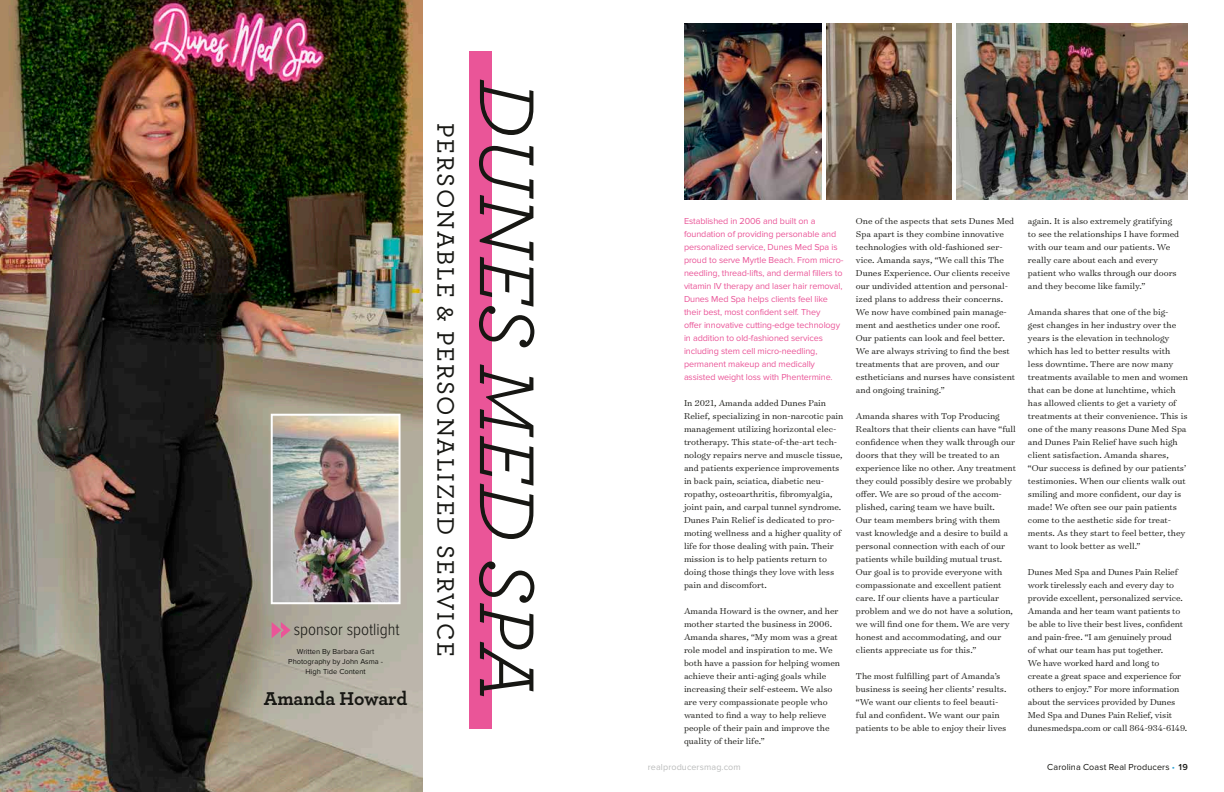
<style>
.page{position:relative;width:1224px;height:792px;background:#fff}
.page>*{position:absolute;margin:0;border:0;box-sizing:border-box;transform-origin:0 0}
.t1{font:italic 81.3px "Archer Pro";color:#171713}
.t2{font:500 25px "Archer Pro";letter-spacing:.07em;color:#171713}
.t3{font:700 19.5px "Archer Pro";letter-spacing:-.005em;color:#171713}
.t4{font:300 17px "Proxima Nova Cond";color:#171713}
.t5{font:300 9.8px/13px "Surveyor Text";color:#171713}
.t6{font:9px/13px "Proxima Nova";letter-spacing:-.01em;color:#ea5598}
.t7{font:9px "Proxima Nova";letter-spacing:.01em;color:#171713}
.t8{font:9px "Proxima Nova";letter-spacing:.01em;color:#bbbcbc}
.t9{font:7.5px/10px "Proxima Nova";color:#171713;text-align:center}
.s1{color:#31a5d9}
.s2{font-weight:600}
</style>
<div class="page">
<img style="left:956px;top:24px;width:232px;height:176px">
<img style="left:826px;top:24px;width:126px;height:176px">
<img style="left:684px;top:24px;width:138px;height:176px">
<img style="left:0;top:0;width:422px;height:792px">
<div style="left:470px;top:51px;width:22px;height:678px;background:#ea5598"></div>
<svg style="left:272px;top:622px;width:19px;height:16px"></svg>
<img style="left:270px;top:413px;width:132px;height:192px">
<h3 class="t4" style="left:294px;top:622px;width:107px">sponsor spotlight</h3>
<p class="t9" style="left:288px;top:647px;width:96px">Written By Barbara Gart<br>Photography by John Asma -<br>High Tide Content</p>
<h3 class="t3" style="left:264px;top:683px;width:145px">Amanda Howard</h3>
<h2 class="t2" style="left:464px;top:123px;width:535px;rotate:90deg">PERSONABLE &amp; PERSONALIZED SERVICE</h2>
<h1 class="t1" style="left:565px;top:79px;width:626px;rotate:90deg">DUNES MED SPA</h1>
<p class="t6" style="left:684px;top:214px;width:161px">Established in 2006 and built on a foundation of providing personable and personalized service, Dunes Med Spa is proud to serve Myrtle Beach. From micro&shy;needling, thread-lifts, and dermal fillers to vitamin IV therapy and laser hair removal, Dunes Med Spa helps clients feel like their best, most confident self. They<br>offer innovative cutting-edge technology in addition to old-fashioned services including stem cell micro-needling, permanent makeup and medically assisted weight loss with Phentermine.</p>
<p class="t5" style="left:684px;top:396px;width:161px">In 2021, Amanda added Dunes Pain Relief, specializing in non-narcotic pain management utilizing horizontal elec&shy;trotherapy. This state-of-the-art tech&shy;nology repairs nerve and muscle tissue, and patients experience improvements in back pain, sciatica, diabetic neu&shy;ropathy, osteoarthritis, fibromyalgia, joint pain, and carpal tunnel syndrome.<br>Dunes Pain Relief is dedicated to pro&shy;moting wellness and a higher quality of life for those dealing with pain. Their mission is to help patients return to doing those things they love with less pain and discomfort.</p>
<p class="t5" style="left:684px;top:604px;width:158px">Amanda Howard is the owner, and her mother started the business in 2006.<br>Amanda shares, “My mom was a great role model and inspiration to me. We both have a passion for helping women achieve their anti-aging goals while increasing their self-esteem. We also are very compassionate people who wanted to find a way to help relieve people of their pain and improve the quality of their life.”</p>
<p class="t5" style="left:856px;top:214px;width:161px">One of the aspects that sets Dunes Med Spa apart is they combine innovative technologies with old-fashioned ser&shy;vice. Amanda says, “We call this The Dunes Experience. Our clients receive our undivided attention and personal&shy;ized plans to address their concerns.<br>We now have combined pain manage&shy;ment and aesthetics under one roof.<br>Our patients can look and feel better.<br>We are always striving to find the best treatments that are proven, and our estheticians and nurses have consistent and ongoing training.”</p>
<p class="t5" style="left:856px;top:409px;width:162px">Amanda shares with Top Producing Realtors that their clients can have “full confidence when they walk through our doors that they will be treated to an experience like no other. Any treatment they could possibly desire we probably offer. We are so proud of the accom&shy;plished, caring team we have built.<br>Our team members bring with them vast knowledge and a desire to build a personal connection with each of our patients while building mutual trust.<br>Our goal is to provide everyone with compassionate and excellent patient care. If our clients have a particular problem and we do not have a solution, we will find one for them. We are very honest and accommodating, and our clients appreciate us for this.”</p>
<p class="t5" style="left:856px;top:669px;width:152px">The most fulfilling part of Amanda’s business is seeing her clients’ results. “We want our clients to feel beauti&shy;ful and confident. We want our pain patients to be able to enjoy their lives</p>
<p class="t5" style="left:1028px;top:214px;width:153px">again. It is also extremely gratifying to see the relationships I have formed with our team and our patients. We really care about each and every patient who walks through our doors and they become like family.”</p>
<p class="t5" style="left:1028px;top:305px;width:162px">Amanda shares that one of the big-<br>gest changes in her industry over the years is the elevation in technology which has led to better results with less downtime. There are now many treatments available to men and women that can be done at lunchtime, which has allowed clients to get a variety of treatments at their convenience. This is one of the many reasons Dune Med Spa and Dunes Pain Relief have such high client satisfaction. Amanda shares, “Our success is defined by our patients’ testimonies. When our clients walk out smiling and more confident, our day is made! We often see our pain patients come to the aesthetic side for treat&shy;ments. As they start to feel better, they want to look better as well.”</p>
<p class="t5" style="left:1028px;top:565px;width:161px">Dunes Med Spa and Dunes Pain Relief work tirelessly each and every day to provide excellent, personalized service.<br>Amanda and her team want patients to be able to live their best lives, confident and pain-free. “I am genuinely proud<br>of what our team has put together.<br>We have worked hard and long to<br>create a great space and experience for others to enjoy.” For more information about the services provided by Dunes Med Spa and Dunes Pain Relief, visit dunesmedspa.com or call 864-934-6149.</p>
<p class="t8" style="left:648px;top:762px;width:94px">realproducersmag.com</p>
<p class="t7" style="left:1047px;top:762px;width:142px">Carolina Coast Real Producers <span class="s1">•</span> <span class="s2">19</span></p>
</div>
